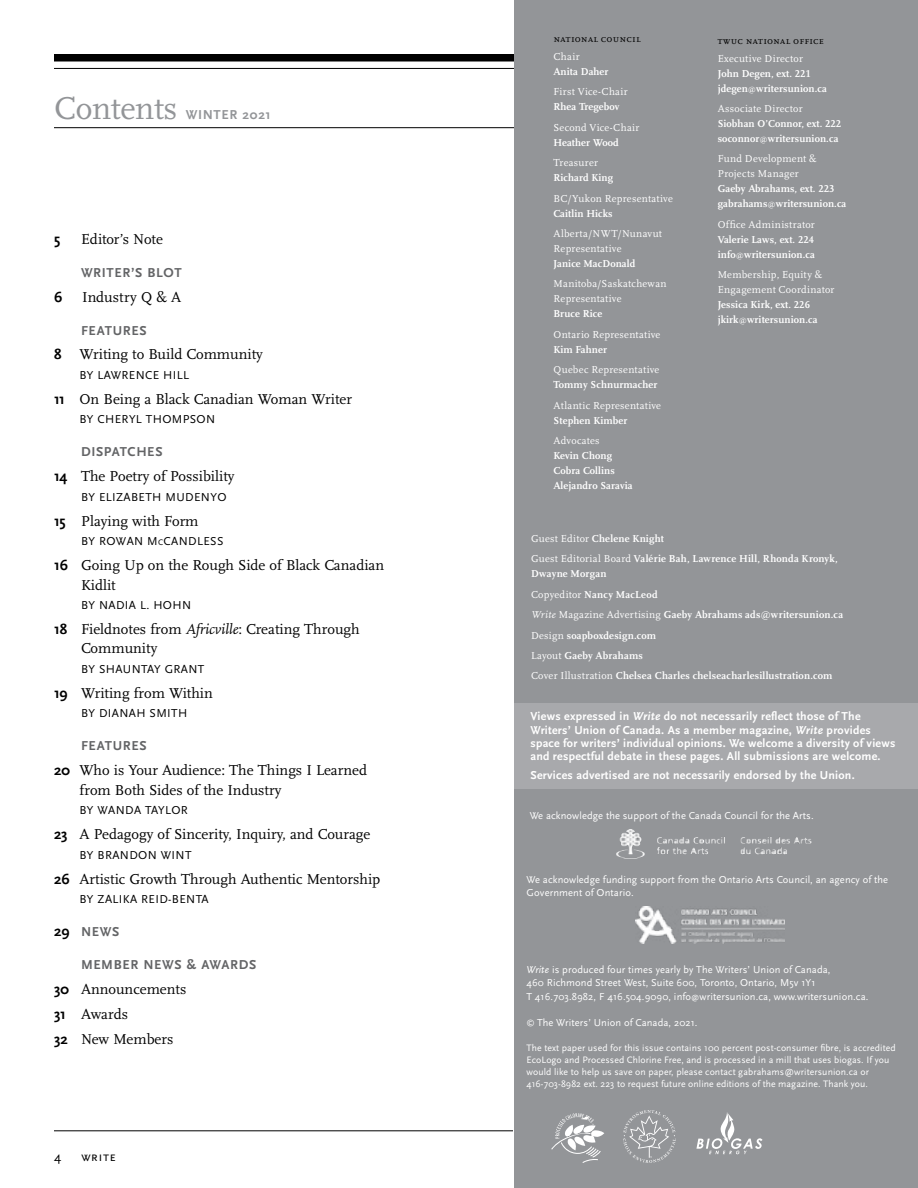
<style>
.page{position:relative;width:918px;height:1188px;background:#fff}
.page>*{position:absolute;margin:0;border:0;box-sizing:border-box;transform-origin:0 0}
.t1{font:33px "Scala LF";letter-spacing:-.01em;color:#939598}
.t2{font:15px/19.5px "Scala LF";color:#000}
.t3{font:700 15px "Scala Sans";color:#000}
.t4{font:700 13.5px "Scala Sans";letter-spacing:.05em;color:#636466}
.t5{font:700 13.5px "Scala Sans";letter-spacing:.045em;color:#939598}
.t6{font:13.5px "Scala Sans Caps";letter-spacing:.025em;color:#000}
.t7{font:700 12px/13.2px "Scala Sans";letter-spacing:.02em;color:#fff}
.t8{font:12px "Scala Sans";letter-spacing:.03em;color:#000}
.t9{font:700 10.5px/15px "Scala LF";letter-spacing:.01em;color:#fff}
.t10{font:10.5px/13.2px "Scala Sans";letter-spacing:.01em;color:#fff}
.t11{font:10.5px/15px "Scala LF";letter-spacing:.025em;color:#fff}
.t12{font:10.5px "Scala LF Caps";letter-spacing:.02em;color:#000}
.t13{font:9.75px/12px "Scala Sans";letter-spacing:.01em;color:#fff}
.s1{font-family:"Scala Sans";font-weight:700}
.s2{font-size:8.4px}
.s3{font-style:italic}
.s4{font-size:15px;color:#000}
.s5{font-weight:400;font-size:8.25px}
.s6{font-weight:400}
.s7{font-weight:400;font-style:italic}
.s8{font-size:8.25px}
</style>
<div class="page">
<div style="left:54px;top:54px;width:810px;height:8px;background:#000"></div>
<hr style="left:54px;top:68px;width:810px;height:1px;background:#000">
<hr style="left:54px;top:1131px;width:459px;height:1px;background:#000">
<hr style="left:54px;top:127px;width:810px;height:1px;background:#000">
<div style="left:514px;top:0;width:404px;height:1188px;background:#939598"></div>
<svg style="left:551px;top:1113px;width:53px;height:50px"></svg>
<svg style="left:623px;top:1110px;width:53px;height:53px"></svg>
<svg style="left:696px;top:1112px;width:67px;height:42px"></svg>
<img style="left:619px;top:829px;width:181px;height:25px">
<img style="left:636px;top:906px;width:148px;height:38px">
<div style="left:513px;top:704px;width:405px;height:85px;background:#a8a9ac"></div>
<h1 class="t1" style="left:54px;top:90px;width:125px">Contents</h1>
<p class="t5" style="left:186px;top:107px;width:86px">WINTER 2021</p>
<h2 class="t3" style="left:54px;top:231px;width:8px">5</h2>
<h2 class="t2" style="left:81px;top:229px;width:83px">Editor’s Note</h2>
<p class="t4" style="left:81px;top:265px;width:102px">WRITER’S BLOT</p>
<h2 class="t3" style="left:54px;top:289px;width:10px">6</h2>
<h2 class="t2" style="left:82px;top:287px;width:101px">Industry Q &amp; A</h2>
<p class="t4" style="left:81px;top:323px;width:67px">FEATURES</p>
<h2 class="t2" style="left:54px;top:345px;width:210px"><span class="s1">8</span> Writing to Build Community</h2>
<p class="t8" style="left:80px;top:369px;width:111px">BY LAWRENCE HILL</p>
<h2 class="t2" style="left:54px;top:390px;width:300px"><span class="s1">11</span> On Being a Black Canadian Woman Writer</h2>
<p class="t8" style="left:80px;top:413px;width:137px">BY CHERYL THOMPSON</p>
<p class="t4" style="left:81px;top:445px;width:83px">DISPATCHES</p>
<h2 class="t2" style="left:54px;top:467px;width:182px"><span class="s1">14</span> The Poetry of Possibility</h2>
<p class="t8" style="left:81px;top:490px;width:147px">BY ELIZABETH MUDENYO</p>
<h2 class="t2" style="left:54px;top:511px;width:146px"><span class="s1">15</span> Playing with Form</h2>
<p class="t8" style="left:81px;top:535px;width:144px">BY ROWAN M<span class="s2">c</span>CANDLESS</p>
<h2 class="t2" style="left:81px;top:556px;width:305px;text-indent:-27px"><span class="s1">16</span> Going Up on the Rough Side of Black Canadian<br>Kidlit</h2>
<p class="t8" style="left:81px;top:599px;width:112px">BY NADIA L. HOHN</p>
<h2 class="t2" style="left:81px;top:620px;width:280px;text-indent:-27px"><span class="s1">18</span> Fieldnotes from <span class="s3">Africville</span>: Creating Through<br>Community</h2>
<p class="t8" style="left:81px;top:663px;width:125px">BY SHAUNTAY GRANT</p>
<h2 class="t2" style="left:54px;top:684px;width:160px"><span class="s1">19</span> Writing from Within</h2>
<p class="t8" style="left:81px;top:707px;width:108px">BY DIANAH SMITH</p>
<p class="t4" style="left:81px;top:739px;width:67px">FEATURES</p>
<h2 class="t2" style="left:80px;top:761px;width:289px;text-indent:-26px"><span class="s1">20</span> Who is Your Audience: The Things I Learned from Both Sides of the Industry</h2>
<p class="t8" style="left:80px;top:804px;width:110px">BY WANDA TAYLOR</p>
<h2 class="t2" style="left:54px;top:825px;width:318px"><span class="s1">23</span> A Pedagogy of Sincerity, Inquiry, and Courage</h2>
<p class="t8" style="left:80px;top:848px;width:114px">BY BRANDON WINT</p>
<h2 class="t2" style="left:54px;top:869px;width:328px"><span class="s1">26</span> Artistic Growth Through Authentic Mentorship</h2>
<p class="t8" style="left:80px;top:893px;width:131px">BY ZALIKA REID-BENTA</p>
<p class="t4" style="left:54px;top:924px;width:67px"><span class="s4">29</span> NEWS</p>
<p class="t4" style="left:81px;top:957px;width:177px">MEMBER NEWS &amp; AWARDS</p>
<h2 class="t2" style="left:54px;top:977px;width:134px;line-height:24.9px"><span class="s1">30</span> Announcements<br><span class="s1">31</span> Awards<br><span class="s1">32</span> New Members</h2>
<p class="t6" style="left:54px;top:1149px;width:9px">4</p>
<p class="t6" style="left:81px;top:1149px;width:36px">write</p>
<p class="t12" style="left:554px;top:33px;width:89px">national council</p>
<p class="t11" style="left:554px;top:49px;width:28px">Chair</p>
<p class="t9" style="left:554px;top:64px;width:57px">Anita Daher</p>
<p class="t11" style="left:554px;top:85px;width:76px">First Vice-Chair</p>
<p class="t9" style="left:554px;top:100px;width:68px">Rhea Tregebov</p>
<p class="t11" style="left:554px;top:120px;width:87px">Second Vice-Chair</p>
<p class="t9" style="left:554px;top:135px;width:67px">Heather Wood</p>
<p class="t11" style="left:554px;top:156px;width:46px">Treasurer</p>
<p class="t9" style="left:554px;top:170px;width:61px">Richard King</p>
<p class="t11" style="left:554px;top:191px;width:121px">BC/Yukon Representative</p>
<p class="t9" style="left:554px;top:206px;width:61px">Caitlin Hicks</p>
<p class="t11" style="left:554px;top:226px;width:110px">Alberta/NWT/Nunavut<br>Representative</p>
<p class="t9" style="left:554px;top:256px;width:83px">Janice MacDonald</p>
<p class="t11" style="left:554px;top:277px;width:115px">Manitoba/Saskatchewan<br>Representative</p>
<p class="t9" style="left:554px;top:307px;width:50px">Bruce Rice</p>
<p class="t11" style="left:554px;top:327px;width:108px">Ontario Representative</p>
<p class="t9" style="left:554px;top:342px;width:55px">Kim Fahner</p>
<p class="t11" style="left:554px;top:363px;width:107px">Quebec Representative</p>
<p class="t9" style="left:554px;top:377px;width:105px">Tommy Schnurmacher</p>
<p class="t11" style="left:554px;top:398px;width:109px">Atlantic Representative</p>
<p class="t9" style="left:554px;top:413px;width:75px">Stephen Kimber</p>
<p class="t11" style="left:554px;top:433px;width:48px">Advocates</p>
<p class="t9" style="left:554px;top:448px;width:81px">Kevin Chong<br>Cobra Collins<br>Alejandro Saravia</p>
<p class="t12" style="left:718px;top:35px;width:108px">twuc national office</p>
<p class="t11" style="left:718px;top:51px;width:87px">Executive Director</p>
<p class="t9" style="left:718px;top:66px;width:111px">John Degen, ext. 221 jdegen<span class="s5">@</span>writersunion.ca</p>
<p class="t11" style="left:718px;top:101px;width:86px">Associate Director</p>
<p class="t9" style="left:718px;top:116px;width:125px">Siobhan O’Connor, ext. 222 soconnor<span class="s5">@</span>writersunion.ca</p>
<p class="t11" style="left:718px;top:152px;width:100px">Fund Development &amp;<br>Projects Manager</p>
<p class="t9" style="left:718px;top:181px;width:130px">Gaeby Abrahams, ext. 223 gabrahams<span class="s5">@</span>writersunion.ca</p>
<p class="t11" style="left:718px;top:217px;width:99px">Office Administrator</p>
<p class="t9" style="left:718px;top:232px;width:99px">Valerie Laws, ext. 224 info<span class="s5">@</span>writersunion.ca</p>
<p class="t11" style="left:718px;top:267px;width:118px">Membership, Equity &amp;<br>Engagement Coordinator</p>
<p class="t9" style="left:718px;top:297px;width:101px">Jessica Kirk, ext. 226 jkirk<span class="s5">@</span>writersunion.ca</p>
<p class="t9" style="left:531px;top:528px;width:308px;line-height:20.4px"><span class="s6">Guest Editor</span> Chelene Knight<br><span class="s6">Guest Editorial Board</span> Valérie Bah, Lawrence Hill, Rhonda Kronyk,</p>
<p class="t9" style="left:531px;top:564px;width:314px;line-height:20.4px">Dwayne Morgan<br><span class="s6">Copyeditor</span> Nancy MacLeod<br><span class="s7">Write</span> <span class="s6">Magazine Advertising</span> Gaeby Abrahams ads@writersunion.ca <span class="s6">Design</span> soapboxdesign.com<br><span class="s6">Layout</span> Gaeby Abrahams<br><span class="s6">Cover Illustration</span> Chelsea Charles chelseacharlesillustration.com</p>
<p class="t7" style="left:530px;top:710px;width:367px">Views expressed in <span class="s3">Write</span> do not necessarily reflect those of The Writers’ Union of Canada. As a member magazine, <span class="s3">Write</span> provides space for writers’ individual opinions. We welcome a diversity of views and respectful debate in these pages. All submissions are welcome.</p>
<p class="t7" style="left:530px;top:769px;width:326px">Services advertised are not necessarily endorsed by the Union.</p>
<p class="t10" style="left:530px;top:810px;width:285px">We acknowledge the support of the Canada Council for the Arts.</p>
<p class="t10" style="left:527px;top:873px;width:363px">We acknowledge funding support from the Ontario Arts Council, an agency of the<br>Government of Ontario.</p>
<p class="t10" style="left:526px;top:964px;width:343px"><span class="s3">Write</span> is produced four times yearly by The Writers’ Union of Canada,<br>460 Richmond Street West, Suite 600, Toronto, Ontario, M5v 1Y1<br>T 416.703.8982, F 416.504.9090, info<span class="s8">@</span>writersunion.ca, www.writersunion.ca.</p>
<p class="t10" style="left:526px;top:1016px;width:173px"><span class="s8">©</span> The Writers’ Union of Canada, 2021.</p>
<p class="t13" style="left:526px;top:1042px;width:371px">The text paper used for this issue contains 100 percent post-consumer fibre, is accredited EcoLogo and Processed Chlorine Free, and is processed in a mill that uses biogas. If you would like to help us save on paper, please contact gabrahams@writersunion.ca or 416-703-8982 ext. 223 to request future online editions of the magazine. Thank you.</p>
</div>
